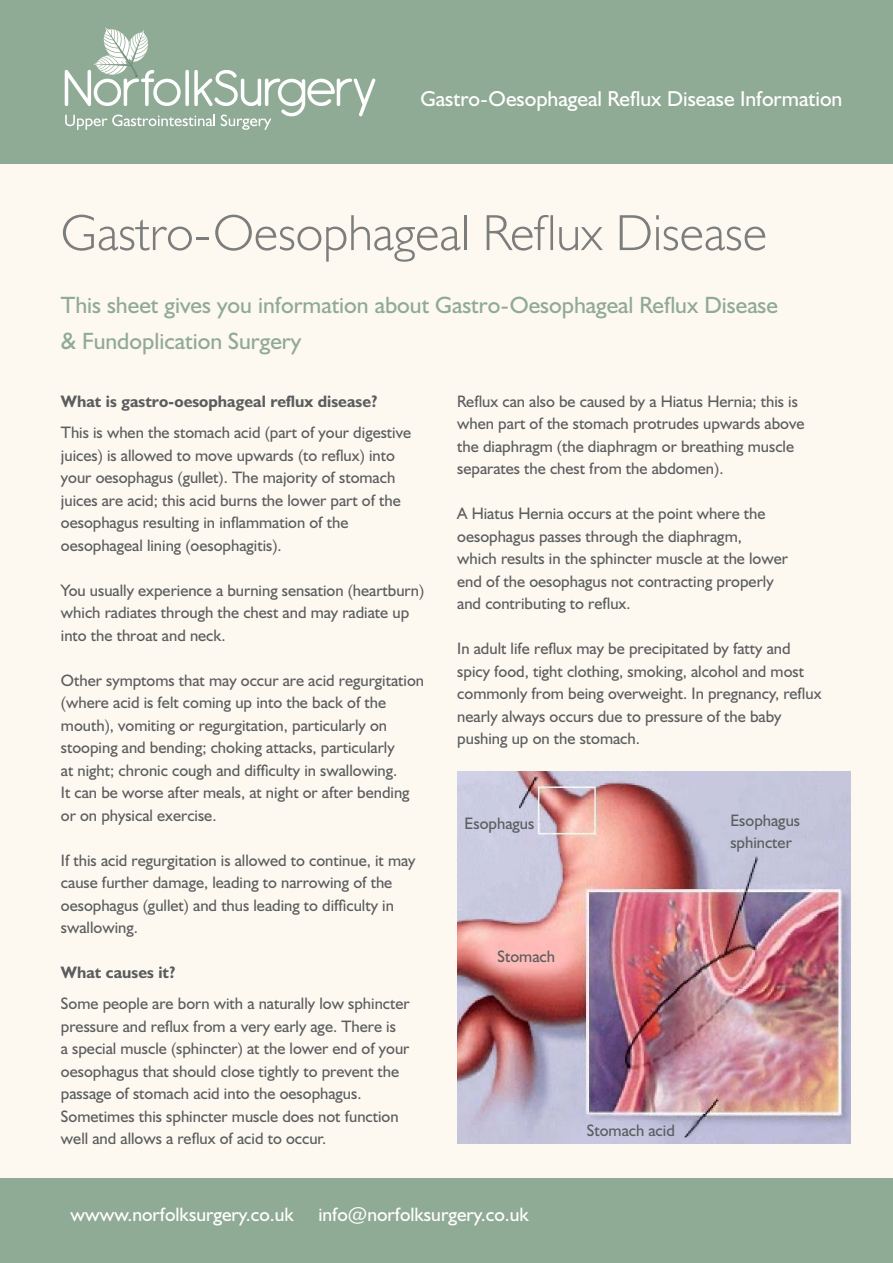
<style>
.page{position:relative;width:893px;height:1263px;background:#fef9f0}
.page>*{position:absolute;margin:0;border:0;box-sizing:border-box;transform-origin:0 0}
.t1{font:300 51px "Humanist 521 BT";color:#7c7d7d}
.t2{font:23.7px "Humanist 521 BT";color:#8faa95}
.t3{font:21.75px "Humanist 521 BT";color:#fff}
.t4{font:19.5px "Humanist 521 BT";color:#fff}
.t5{font:16.65px/22.5px "Humanist 521 BT";color:#5b5d5f}
.t6{font:700 16.65px "Humanist 521 BT";color:#5b5d5f}
</style>
<div class="page">
<div style="left:0;top:1179px;width:893px;height:84px;background:#8faa95"></div>
<div style="left:0;top:0;width:893px;height:163px;background:#8faa95"></div>
<svg style="left:65px;top:27px;width:310px;height:103px"></svg>
<img style="left:457px;top:771px;width:393px;height:373px">
<p class="t3" style="left:420px;top:85px;width:423px">Gastro-Oesophageal Reflux Disease Information</p>
<p class="t1" style="left:61px;top:201px;width:708px">Gastro-Oesophageal Reflux Disease</p>
<p class="t2" style="left:61px;top:290px;width:719px">This sheet gives you information about Gastro-Oesophageal Reflux Disease</p>
<p class="t2" style="left:61px;top:326px;width:242px">&amp; Fundoplication Surgery</p>
<p class="t6" style="left:61px;top:391px;width:318px">What is gastro-oesophageal reflux disease?</p>
<p class="t5" style="left:61px;top:421px;width:352px">This is when the stomach acid (part of your digestive juices) is allowed to move upwards (to reflux) into your oesophagus (gullet). The majority of stomach juices are acid; this acid burns the lower part of the oesophagus resulting in inflammation of the oesophageal lining (oesophagitis).</p>
<p class="t5" style="left:61px;top:578px;width:365px">You usually experience a burning sensation (heartburn) which radiates through the chest and may radiate up into the throat and neck.</p>
<p class="t5" style="left:61px;top:668px;width:365px">Other symptoms that may occur are acid regurgitation (where acid is felt coming up into the back of the mouth), vomiting or regurgitation, particularly on stooping and bending; choking attacks, particularly<br>at night; chronic cough and difficulty in swallowing.<br>It can be worse after meals, at night or after bending or on physical exercise.</p>
<p class="t5" style="left:61px;top:848px;width:356px">If this acid regurgitation is allowed to continue, it may cause further damage, leading to narrowing of the oesophagus (gullet) and thus leading to difficulty in swallowing.</p>
<p class="t6" style="left:61px;top:962px;width:116px">What causes it?</p>
<p class="t5" style="left:61px;top:992px;width:350px">Some people are born with a naturally low sphincter pressure and reflux from a very early age. There is</p>
<p class="t5" style="left:61px;top:1037px;width:350px">a special muscle (sphincter) at the lower end of your oesophagus that should close tightly to prevent the passage of stomach acid into the oesophagus.</p>
<p class="t5" style="left:61px;top:1104px;width:339px">Sometimes this sphincter muscle does not function</p>
<p class="t5" style="left:61px;top:1127px;width:267px">well and allows a reflux of acid to occur.</p>
<p class="t5" style="left:457px;top:390px;width:349px">Reflux can also be caused by a Hiatus Hernia; this is when part of the stomach protrudes upwards above</p>
<p class="t5" style="left:457px;top:435px;width:338px">the diaphragm (the diaphragm or breathing muscle</p>
<p class="t5" style="left:457px;top:457px;width:268px">separates the chest from the abdomen).</p>
<p class="t5" style="left:457px;top:502px;width:310px">A Hiatus Hernia occurs at the point where the</p>
<p class="t5" style="left:457px;top:525px;width:286px">oesophagus passes through the diaphragm,</p>
<p class="t5" style="left:457px;top:547px;width:332px">which results in the sphincter muscle at the lower</p>
<p class="t5" style="left:457px;top:570px;width:318px">end of the oesophagus not contracting properly</p>
<p class="t5" style="left:457px;top:592px;width:175px">and contributing to reflux.</p>
<p class="t5" style="left:457px;top:637px;width:366px">In adult life reflux may be precipitated by fatty and spicy food, tight clothing, smoking, alcohol and most commonly from being overweight. In pregnancy, reflux nearly always occurs due to pressure of the baby pushing up on the stomach.</p>
<p class="t5" style="left:465px;top:812px;width:71px">Esophagus</p>
<p class="t5" style="left:730px;top:809px;width:71px">Esophagus</p>
<p class="t5" style="left:730px;top:831px;width:63px">sphincter</p>
<p class="t5" style="left:497px;top:945px;width:59px">Stomach</p>
<p class="t5" style="left:587px;top:1119px;width:90px">Stomach acid</p>
<p class="t4" style="left:71px;top:1202px;width:225px">wwww.norfolksurgery.co.uk</p>
<p class="t4" style="left:318px;top:1202px;width:212px">info@norfolksurgery.co.uk</p>
</div>
